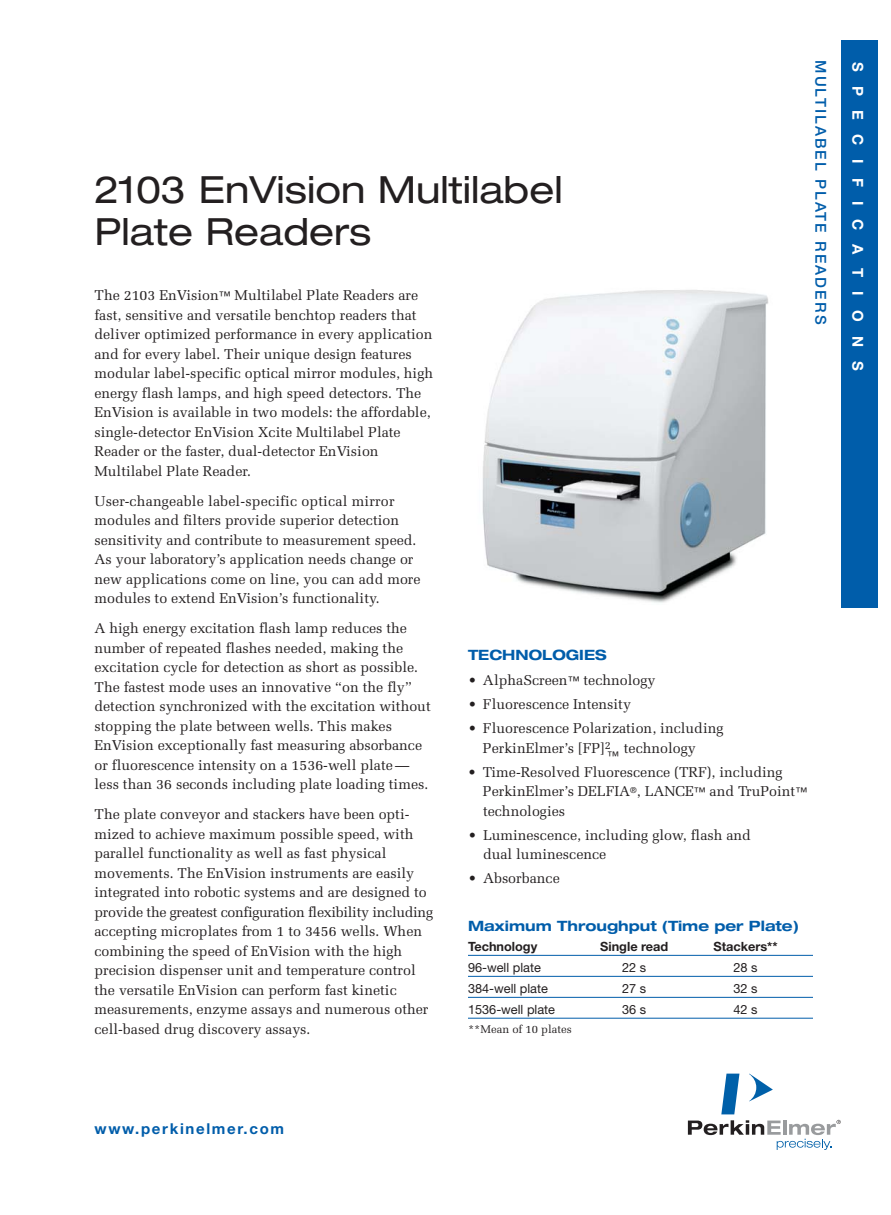
<style>
.page{position:relative;width:891px;height:1215px;background:#fff}
.page>*{position:absolute;margin:0;border:0;box-sizing:border-box;transform-origin:0 0}
.t1{font:expanded 37.5px/42px "Helvetica Neue";color:#231f20}
.t2{font:500 15px "Helvetica Neue";letter-spacing:.14em;color:#005daa}
.t3{font:700 15px "Helvetica Neue";letter-spacing:.11em;color:#005daa}
.t4{font:700 15px "Helvetica Neue";letter-spacing:.945em;color:#fff}
.t5{font:14.25px/19.5px "Melior";color:#231f20}
.t6{font:700 expanded 14.25px "Helvetica Neue";color:#005daa}
.t7{font:12.75px "Helvetica Neue";color:#231f20}
.t8{font:700 12.75px "Helvetica Neue";color:#231f20}
.t9{font:12px "Helvetica Neue";color:#231f20}
.t10{font:11.25px "Melior";color:#231f20}
.s1{font-family:"Helvetica Neue";font-size:12px}
</style>
<div class="page">
<div style="left:841px;top:40px;width:37px;height:568px;background:#005daa"></div>
<hr style="left:468px;top:955px;width:345px;height:1px;background:#005daa">
<hr style="left:468px;top:976px;width:345px;height:1px;background:#005daa">
<hr style="left:468px;top:997px;width:345px;height:1px;background:#005daa">
<hr style="left:468px;top:1018px;width:345px;height:1px;background:#005daa">
<img style="left:482px;top:290px;width:287px;height:313px">
<svg style="left:749px;top:1074px;width:24px;height:27px"></svg>
<svg style="left:721px;top:1074px;width:18px;height:40px"></svg>
<svg style="left:688px;top:1120px;width:153px;height:30px"></svg>
<h1 class="t1" style="left:94px;top:172px;width:470px">2103 EnVision Multilabel<br>Plate Readers</h1>
<p class="t5" style="left:94px;top:287px;width:340px">The 2103 EnVision<span class="s1">™</span> Multilabel Plate Readers are fast, sensitive and versatile benchtop readers that deliver optimized performance in every application and for every label. Their unique design features modular label-specific optical mirror modules, high energy flash lamps, and high speed detectors. The EnVision is available in two models: the affordable, single-detector EnVision Xcite Multilabel Plate Reader or the faster, dual-detector EnVision Multilabel Plate Reader.</p>
<p class="t5" style="left:95px;top:492px;width:328px">User-changeable label-specific optical mirror modules and filters provide superior detection sensitivity and contribute to measurement speed.<br>As your laboratory’s application needs change or new applications come on line, you can add more modules to extend EnVision’s functionality.</p>
<p class="t5" style="left:95px;top:620px;width:338px">A high energy excitation flash lamp reduces the number of repeated flashes needed, making the excitation cycle for detection as short as possible.<br>The fastest mode uses an innovative “on the fly” detection synchronized with the excitation without stopping the plate between wells. This makes EnVision exceptionally fast measuring absorbance or fluorescence intensity on a 1536-well plate — less than 36 seconds including plate loading times.</p>
<p class="t5" style="left:95px;top:806px;width:340px">The plate conveyor and stackers have been opti&shy;mized to achieve maximum possible speed, with parallel functionality as well as fast physical movements. The EnVision instruments are easily integrated into robotic systems and are designed to provide the greatest configuration flexibility including accepting microplates from 1 to 3456 wells. When combining the speed of EnVision with the high precision dispenser unit and temperature control the versatile EnVision can perform fast kinetic measurements, enzyme assays and numerous other cell-based drug discovery assays.</p>
<p class="t6" style="left:468px;top:649px;width:140px">TECHNOLOGIES</p>
<p class="t5" style="left:468px;top:672px;width:189px">• AlphaScreen<span class="s1">™</span> technology</p>
<p class="t5" style="left:468px;top:696px;width:164px">• Fluorescence Intensity</p>
<p class="t5" style="left:483px;top:720px;width:242px;text-indent:-15px">• Fluorescence Polarization, including<br>PerkinElmer’s [FP]<sup>2</sup></p>
<p class="t9" style="left:607px;top:752px;width:13px">™</p>
<p class="t5" style="left:624px;top:740px;width:74px">technology</p>
<p class="t5" style="left:483px;top:764px;width:326px;text-indent:-15px">• Time-Resolved Fluorescence (TRF), including<br>PerkinElmer’s DELFIA<sup>®</sup>, LANCE<span class="s1">™</span> and TruPoint<span class="s1">™ </span>technologies</p>
<p class="t5" style="left:483px;top:827px;width:270px;text-indent:-15px">• Luminescence, including glow, flash and dual luminescence</p>
<p class="t5" style="left:468px;top:870px;width:93px">• Absorbance</p>
<p class="t6" style="left:468px;top:921px;width:333px">Maximum Throughput (Time per Plate)</p>
<p class="t8" style="left:468px;top:942px;width:71px">Technology</p>
<p class="t8" style="left:600px;top:942px;width:70px">Single read</p>
<p class="t8" style="left:713px;top:942px;width:66px">Stackers**</p>
<p class="t7" style="left:468px;top:963px;width:74px">96-well plate</p>
<p class="t7" style="left:622px;top:963px;width:26px">22 s</p>
<p class="t7" style="left:734px;top:963px;width:26px">28 s</p>
<p class="t7" style="left:468px;top:984px;width:82px">384-well plate</p>
<p class="t7" style="left:622px;top:984px;width:26px">27 s</p>
<p class="t7" style="left:734px;top:984px;width:26px">32 s</p>
<p class="t7" style="left:468px;top:1005px;width:89px">1536-well plate</p>
<p class="t7" style="left:622px;top:1005px;width:26px">36 s</p>
<p class="t7" style="left:734px;top:1005px;width:26px">42 s</p>
<p class="t10" style="left:468px;top:1025px;width:105px">**Mean of 10 plates</p>
<p class="t2" style="left:826px;top:60px;width:266px;rotate:90deg">MULTILABEL PLATE READERS</p>
<p class="t4" style="left:863px;top:62px;width:310px;rotate:90deg">SPECIFICATIONS</p>
<p class="t3" style="left:94px;top:1123px;width:191px">www.perkinelmer.com</p>
</div>
